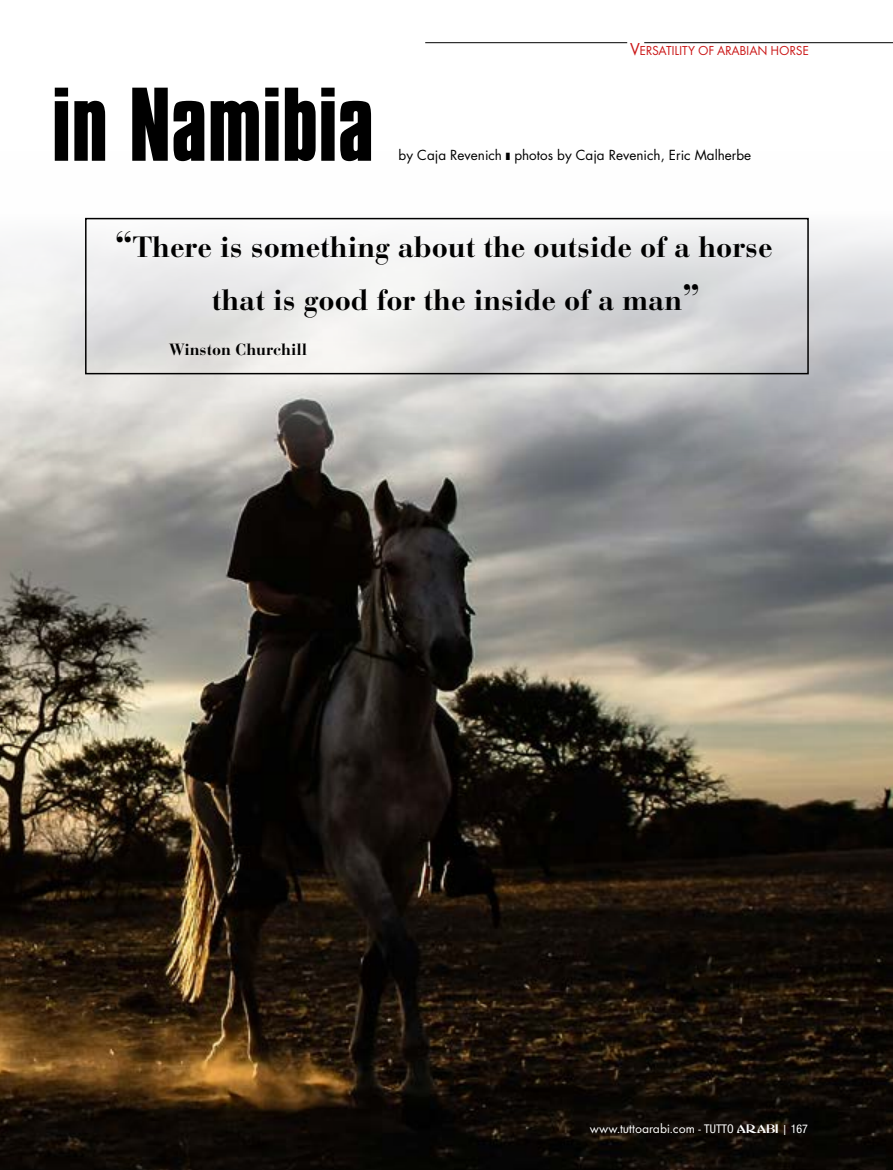
<style>
.page{position:relative;width:893px;height:1170px;background:#fff}
.page>*{position:absolute;margin:0;border:0;box-sizing:border-box;transform-origin:0 0}
.t1{font:700 90px "Compacta BT";color:#000}
.t2{font:700 29.1px/52.3px "Bauer Bodoni";color:#000}
.t3{font:700 16.2px "Bauer Bodoni";color:#000}
.t4{font:13.5px "Futura";color:#000}
.t5{font:13.5px "Futura T";color:#fff}
.t6{font:13.5px "Futura T";letter-spacing:-.015em;color:#cb1717}
.s1{font-size:18px}
.s2{font-size:36px}
.s3{font-family:"Helvetica Neue";font-stretch:condensed;font-size:12px}
.s4{font-family:"Abbess";font-size:12px}
.s5{font-size:12px}
</style>
<div class="page">
<img style="left:0;top:217px;width:893px;height:952px">
<hr style="left:644px;top:42px;width:249px;height:1px;background:#000">
<hr style="left:425px;top:42px;width:202px;height:1px;background:#000">
<div style="left:85px;top:218px;width:724px;height:156px;border:2px solid #000"></div>
<h1 class="t1" style="left:52px;top:70px;width:324px">in Namibia</h1>
<p class="t6" style="left:630px;top:43px;width:180px"><span class="s1">V</span>ERSATILITY OF ARABIAN HORSE</p>
<p class="t4" style="left:399px;top:146px;width:354px">by Caja Revenich photos by Caja Revenich, Eric Malherbe</p>
<p class="t2" style="left:212px;top:221px;width:562px;text-indent:-97px"><span class="s2">“</span>There is something about the outside of a horse that is good for the inside of a man<span class="s2">”</span></p>
<p class="t3" style="left:169px;top:339px;width:140px">Winston Churchill</p>
<p class="t5" style="left:590px;top:1120px;width:219px">www.tuttoarabi.com - <span class="s3">TUTTO</span> <span class="s4">ARABI</span> <span class="s5">|</span> <span class="s3">167</span></p>
</div>
